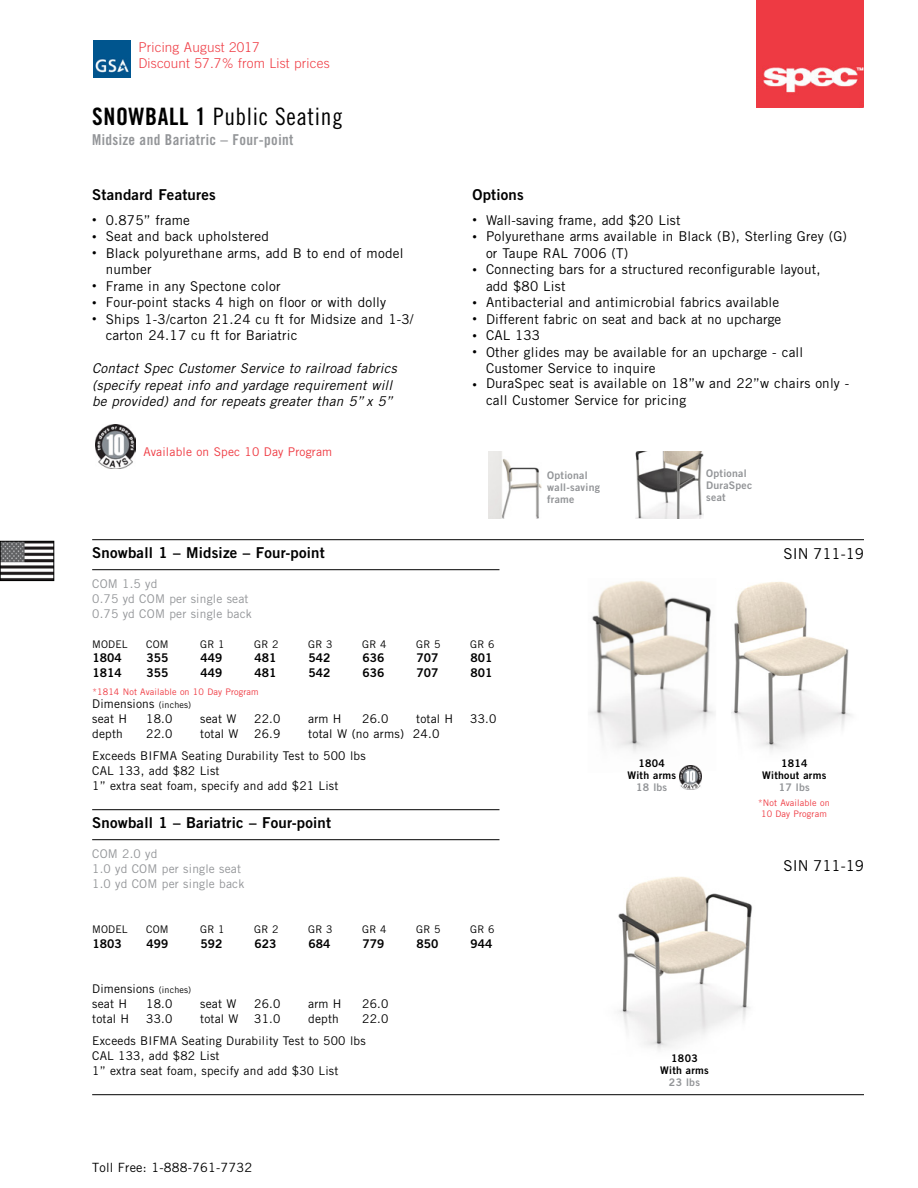
<style>
.page{position:relative;width:918px;height:1188px;background:#fff}
.page>*{position:absolute;margin:0;border:0;box-sizing:border-box;transform-origin:0 0}
.t1{font:24px "Trade Gothic LT Std Cn 18";letter-spacing:.025em;color:#000}
.t2{font:15px "Trade Gothic LT Std Bd 2";letter-spacing:.015em;color:#000}
.t3{font:15px "Trade Gothic LT Std Bd Cn 20";letter-spacing:.025em;color:#939598}
.t4{font:15px "Trade Gothic LT Std";color:#000}
.t5{font:13.5px/16.5px "Trade Gothic LT Std";letter-spacing:.015em;color:#000}
.t6{font:italic 13.5px/16.5px "Trade Gothic LT Std";letter-spacing:.015em;color:#000}
.t7{font:300 13.5px/16.5px "Trade Gothic LT Std";letter-spacing:.015em;color:#ef3a42}
.t8{font:12.75px "Trade Gothic LT Std";letter-spacing:.015em;color:#000}
.t9{font:12px/15px "Trade Gothic LT Std";letter-spacing:.015em;color:#000}
.t10{font:12px/15px "Trade Gothic LT Std";letter-spacing:.015em;color:#939598}
.t11{font:12px "Trade Gothic LT Std Bd 2";color:#000}
.t12{font:12px "Trade Gothic LT Std";letter-spacing:.015em;color:#ef3a42}
.t13{font:10.5px/12px "Trade Gothic LT Std Bd 2";letter-spacing:.025em;color:#939598}
.t14{font:10.5px "Trade Gothic LT Std";letter-spacing:.015em;color:#000}
.t15{font:10.5px/12px "Trade Gothic LT Std Bd 2";letter-spacing:.025em;color:#000;text-align:center}
.t16{font:9px/10.8px "Trade Gothic LT Std";letter-spacing:.015em;color:#ef3a42;text-align:center}
.s1{font-family:"Trade Gothic LT Std Bd Cn 20"}
.s2{font-size:9px}
</style>
<div class="page">
<img style="left:757px;top:0;width:107px;height:108px">
<img style="left:2px;top:543px;width:50px;height:36px">
<div style="left:0;top:541px;width:54px;height:40px;border:1px solid #000"></div>
<img style="left:93px;top:40px;width:37px;height:37px">
<img style="left:618px;top:877px;width:135px;height:173px">
<img style="left:731px;top:582px;width:120px;height:170px">
<img style="left:590px;top:581px;width:125px;height:171px">
<hr style="left:92px;top:539px;width:772px;height:1px;background:#000">
<hr style="left:92px;top:569px;width:407px;height:1px;background:#000">
<hr style="left:92px;top:809px;width:407px;height:1px;background:#000">
<hr style="left:92px;top:839px;width:407px;height:1px;background:#000">
<hr style="left:92px;top:1094px;width:772px;height:1px;background:#000">
<img style="left:489px;top:452px;width:53px;height:66px">
<img style="left:635px;top:452px;width:68px;height:67px">
<img style="left:679px;top:765px;width:23px;height:24px">
<img style="left:95px;top:425px;width:40px;height:44px">
<p class="t7" style="left:138px;top:39px;width:193px">Pricing August 2017<br>Discount 57.7% from List prices</p>
<h1 class="t1" style="left:92px;top:102px;width:252px"><span class="s1">SNOWBALL 1</span> Public Seating</h1>
<p class="t3" style="left:92px;top:130px;width:203px">Midsize and Bariatric – Four-point</p>
<p class="t2" style="left:92px;top:185px;width:125px">Standard Features</p>
<p class="t5" style="left:92px;top:211px;width:99px"><span class="s2">•</span> 0.875” frame</p>
<p class="t5" style="left:92px;top:228px;width:178px"><span class="s2">•</span> Seat and back upholstered</p>
<p class="t5" style="left:106px;top:244px;width:299px;text-indent:-14px"><span class="s2">•</span> Black polyurethane arms, add B to end of model number</p>
<p class="t5" style="left:92px;top:277px;width:190px"><span class="s2">•</span> Frame in any Spectone color</p>
<p class="t5" style="left:92px;top:294px;width:296px"><span class="s2">•</span> Four-point stacks 4 high on floor or with dolly</p>
<p class="t5" style="left:106px;top:310px;width:310px;text-indent:-14px"><span class="s2">•</span> Ships 1-3/carton 21.24 cu ft for Midsize and 1-3/ carton 24.17 cu ft for Bariatric</p>
<p class="t6" style="left:92px;top:360px;width:306px">Contact Spec Customer Service to railroad fabrics (specify repeat info and yardage requirement will be provided) and for repeats greater than 5” x 5”</p>
<p class="t12" style="left:143px;top:444px;width:190px">Available on Spec 10 Day Program</p>
<p class="t2" style="left:472px;top:185px;width:53px">Options</p>
<p class="t5" style="left:472px;top:211px;width:210px"><span class="s2">•</span> Wall-saving frame, add $20 List</p>
<p class="t5" style="left:486px;top:228px;width:363px;text-indent:-14px"><span class="s2">•</span> Polyurethane arms available in Black (B), Sterling Grey (G) or Taupe RAL 7006 (T)</p>
<p class="t5" style="left:486px;top:261px;width:336px;text-indent:-14px"><span class="s2">•</span> Connecting bars for a structured reconfigurable layout, add $80 List</p>
<p class="t5" style="left:472px;top:294px;width:308px"><span class="s2">•</span> Antibacterial and antimicrobial fabrics available</p>
<p class="t5" style="left:472px;top:310px;width:310px"><span class="s2">•</span> Different fabric on seat and back at no upcharge</p>
<p class="t5" style="left:472px;top:327px;width:69px"><span class="s2">•</span> CAL 133</p>
<p class="t5" style="left:486px;top:343px;width:319px;text-indent:-14px"><span class="s2">•</span> Other glides may be available for an upcharge - call<br>Customer Service to inquire</p>
<p class="t5" style="left:486px;top:375px;width:365px;text-indent:-14px"><span class="s2">•</span> DuraSpec seat is available on 18”w and 22”w chairs only - call Customer Service for pricing</p>
<p class="t13" style="left:547px;top:469px;width:54px">Optional wall-saving frame</p>
<p class="t13" style="left:706px;top:467px;width:48px">Optional<br>DuraSpec seat</p>
<p class="t2" style="left:92px;top:543px;width:234px">Snowball 1 – Midsize – Four-point</p>
<p class="t10" style="left:92px;top:576px;width:161px">COM 1.5 yd<br>0.75 yd COM per single seat<br>0.75 yd COM per single back</p>
<p class="t14" style="left:92px;top:637px;width:37px">MODEL</p>
<p class="t14" style="left:146px;top:637px;width:24px">COM</p>
<p class="t14" style="left:200px;top:637px;width:26px">GR 1</p>
<p class="t14" style="left:254px;top:637px;width:26px">GR 2</p>
<p class="t14" style="left:308px;top:637px;width:26px">GR 3</p>
<p class="t14" style="left:362px;top:637px;width:26px">GR 4</p>
<p class="t14" style="left:416px;top:637px;width:26px">GR 5</p>
<p class="t14" style="left:470px;top:637px;width:26px">GR 6</p>
<p class="t11" style="left:92px;top:650px;width:31px">1804</p>
<p class="t11" style="left:146px;top:650px;width:23px">355</p>
<p class="t11" style="left:200px;top:650px;width:23px">449</p>
<p class="t11" style="left:254px;top:650px;width:23px">481</p>
<p class="t11" style="left:308px;top:650px;width:23px">542</p>
<p class="t11" style="left:362px;top:650px;width:23px">636</p>
<p class="t11" style="left:416px;top:650px;width:23px">707</p>
<p class="t11" style="left:470px;top:650px;width:23px">801</p>
<p class="t11" style="left:92px;top:666px;width:31px">1814</p>
<p class="t11" style="left:146px;top:666px;width:23px">355</p>
<p class="t11" style="left:200px;top:666px;width:23px">449</p>
<p class="t11" style="left:254px;top:666px;width:23px">481</p>
<p class="t11" style="left:308px;top:666px;width:23px">542</p>
<p class="t11" style="left:362px;top:666px;width:23px">636</p>
<p class="t11" style="left:416px;top:666px;width:23px">707</p>
<p class="t11" style="left:470px;top:666px;width:23px">801</p>
<p class="t16" style="left:92px;top:686px;width:168px">*1814 Not Available on 10 Day Program</p>
<p class="t9" style="left:92px;top:696px;width:101px">Dimensions <span class="s2">(inches) </span>seat H</p>
<p class="t9" style="left:146px;top:711px;width:28px">18.0</p>
<p class="t9" style="left:200px;top:711px;width:38px">seat W</p>
<p class="t9" style="left:254px;top:711px;width:28px">22.0</p>
<p class="t9" style="left:308px;top:711px;width:35px">arm H</p>
<p class="t9" style="left:362px;top:711px;width:28px">26.0</p>
<p class="t9" style="left:416px;top:711px;width:39px">total H</p>
<p class="t9" style="left:470px;top:711px;width:28px">33.0</p>
<p class="t9" style="left:92px;top:722px;width:349px;line-height:22.5px;text-indent:216px">total W (no arms) 24.0<br>Exceeds BIFMA Seating Durability Test to 500 lbs</p>
<p class="t9" style="left:92px;top:763px;width:248px">CAL 133, add $82 List<br>1” extra seat foam, specify and add $21 List</p>
<p class="t2" style="left:92px;top:813px;width:240px">Snowball 1 – Bariatric – Four-point</p>
<p class="t10" style="left:92px;top:846px;width:154px">COM 2.0 yd<br>1.0 yd COM per single seat<br>1.0 yd COM per single back</p>
<p class="t14" style="left:92px;top:922px;width:37px">MODEL</p>
<p class="t14" style="left:146px;top:922px;width:24px">COM</p>
<p class="t14" style="left:200px;top:922px;width:26px">GR 1</p>
<p class="t14" style="left:254px;top:922px;width:26px">GR 2</p>
<p class="t14" style="left:308px;top:922px;width:26px">GR 3</p>
<p class="t14" style="left:362px;top:922px;width:26px">GR 4</p>
<p class="t14" style="left:416px;top:922px;width:26px">GR 5</p>
<p class="t14" style="left:470px;top:922px;width:26px">GR 6</p>
<p class="t9" style="left:92px;top:726px;width:32px">depth</p>
<p class="t9" style="left:146px;top:726px;width:28px">22.0</p>
<p class="t9" style="left:200px;top:726px;width:40px">total W</p>
<p class="t9" style="left:254px;top:726px;width:28px">26.9</p>
<p class="t11" style="left:92px;top:936px;width:31px">1803</p>
<p class="t11" style="left:146px;top:936px;width:23px">499</p>
<p class="t11" style="left:200px;top:936px;width:23px">592</p>
<p class="t11" style="left:254px;top:936px;width:23px">623</p>
<p class="t11" style="left:308px;top:936px;width:23px">684</p>
<p class="t11" style="left:362px;top:936px;width:23px">779</p>
<p class="t11" style="left:416px;top:936px;width:23px">850</p>
<p class="t11" style="left:470px;top:936px;width:23px">944</p>
<p class="t9" style="left:92px;top:981px;width:101px">Dimensions <span class="s2">(inches) </span>seat H</p>
<p class="t9" style="left:146px;top:996px;width:28px">18.0</p>
<p class="t9" style="left:200px;top:996px;width:38px">seat W</p>
<p class="t9" style="left:254px;top:996px;width:28px">26.0</p>
<p class="t9" style="left:308px;top:996px;width:35px">arm H</p>
<p class="t9" style="left:362px;top:996px;width:28px">26.0</p>
<p class="t9" style="left:92px;top:1011px;width:39px">total H</p>
<p class="t9" style="left:146px;top:1011px;width:28px">33.0</p>
<p class="t9" style="left:200px;top:1011px;width:40px">total W</p>
<p class="t9" style="left:254px;top:1011px;width:28px">31.0</p>
<p class="t9" style="left:308px;top:1011px;width:32px">depth</p>
<p class="t9" style="left:92px;top:1007px;width:298px;line-height:22.5px;text-indent:270px">22.0<br>Exceeds BIFMA Seating Durability Test to 500 lbs</p>
<p class="t9" style="left:92px;top:1048px;width:248px">CAL 133, add $82 List<br>1” extra seat foam, specify and add $30 List</p>
<p class="t8" style="left:92px;top:1160px;width:162px">Toll Free: 1-888-761-7732</p>
<p class="t4" style="left:784px;top:545px;width:82px">SIN 711-19</p>
<p class="t15" style="left:627px;top:757px;width:50px">1804<br>With arms</p>
<p class="t13" style="left:636px;top:781px;width:33px">18 lbs</p>
<p class="t15" style="left:762px;top:757px;width:66px">1814<br>Without arms</p>
<p class="t13" style="left:779px;top:781px;width:33px">17 lbs</p>
<p class="t16" style="left:758px;top:797px;width:73px">*Not Available on<br>10 Day Program</p>
<p class="t4" style="left:784px;top:856px;width:82px">SIN 711-19</p>
<p class="t15" style="left:660px;top:1052px;width:50px">1803<br>With arms</p>
<p class="t13" style="left:669px;top:1076px;width:33px">23 lbs</p>
</div>
